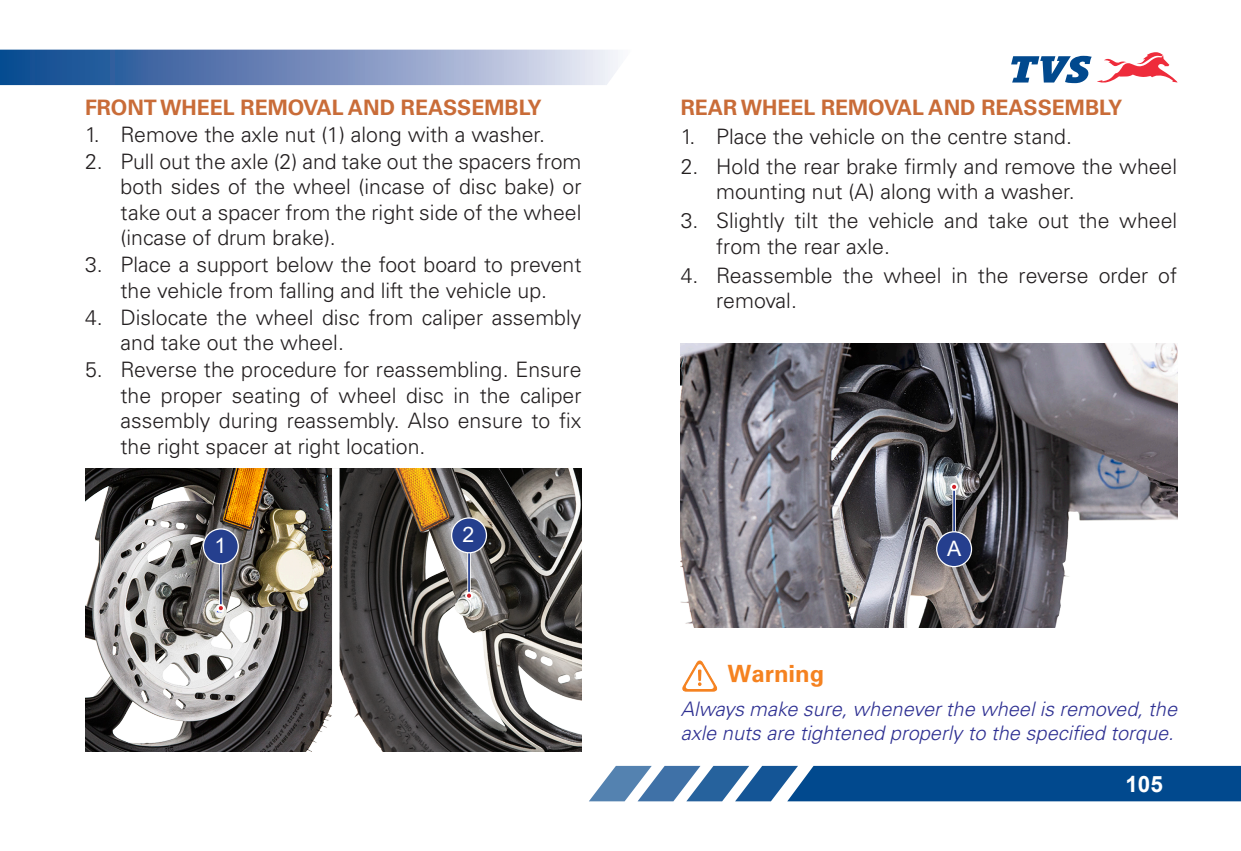
<style>
.page{position:relative;width:1241px;height:851px;background:#fff}
.page>*{position:absolute;margin:0;border:0;box-sizing:border-box;transform-origin:0 0}
.t1{font:700 25px "Arial";color:#fff}
.t2{font:300 23.75px "Univers";color:#f58220}
.t3{font:700 22.5px "Arial";color:#fff}
.t4{font:300 21.25px/25.5px "Univers LT Std";color:#231f20}
.Main_Heading{font:700 21.25px "Univers LT Std";color:#c96c38}
.Bullet{font:21.25px "Arial";color:#fff}
.Paragraph_Style_2{font:italic 300 20px/24px "Univers LT Std";color:#2e3092}
</style>
<div class="page">
<svg style="left:1011px;top:52px;width:165px;height:32px"></svg>
<svg style="left:0;top:50px;width:618px;height:35px;background:#7691be"></svg>
<svg style="left:589px;top:765px;width:651px;height:36px;background:#2c67a0"></svg>
<img style="left:85px;top:468px;width:496px;height:283px">
<div style="left:332px;top:468px;width:7px;height:283px;background:#fff"></div>
<hr style="left:219px;top:560px;width:3px;height:47px;background:#fff">
<hr style="left:220px;top:560px;width:2px;height:47px;background:#253f8e">
<hr style="left:467px;top:549px;width:3px;height:45px;background:#fff">
<hr style="left:468px;top:549px;width:2px;height:45px;background:#253f8e">
<div style="left:203px;top:529px;width:35px;height:34px;background:#253f8e;border-radius:50%"></div>
<div style="left:203px;top:528px;width:36px;height:36px;border:1px solid #fff;border-radius:50%"></div>
<div style="left:451px;top:518px;width:35px;height:34px;background:#253f8e;border-radius:50%"></div>
<div style="left:451px;top:517px;width:36px;height:36px;border:1px solid #fff;border-radius:50%"></div>
<div style="left:217px;top:604px;width:8px;height:8px;border:2px solid #fff;border-radius:50%"></div>
<div style="left:465px;top:591px;width:8px;height:8px;border:2px solid #fff;border-radius:50%"></div>
<img style="left:680px;top:344px;width:496px;height:283px">
<hr style="left:952px;top:487px;width:3px;height:46px;background:#fff">
<hr style="left:953px;top:487px;width:1px;height:46px;background:#253f8e">
<div style="left:936px;top:531px;width:35px;height:35px;background:#253f8e;border-radius:50%"></div>
<div style="left:935px;top:531px;width:36px;height:36px;border:1px solid #fff;border-radius:50%"></div>
<div style="left:950px;top:483px;width:7px;height:7px;border:2px solid #fff;border-radius:50%"></div>
<svg style="left:682px;top:660px;width:36px;height:31px"></svg>
<p class="Main_Heading" style="left:85px;top:95px;width:458px">FRONT WHEEL REMOVAL AND REASSEMBLY</p>
<p class="t4" style="left:85px;top:122px;width:461px">1. Remove the axle nut (1) along with a washer.</p>
<p class="t4" style="left:120px;top:149px;width:462px;text-align:justify;text-indent:-35px">2. Pull out the axle (2) and take out the spacers from both sides of the wheel (incase of disc bake) or take out a spacer from the right side of the wheel (incase of drum brake).</p>
<p class="t4" style="left:85px;top:252px;width:498px;text-align:center">3. Place a support below the foot board to prevent the vehicle from falling and lift the vehicle up.</p>
<p class="t4" style="left:120px;top:304px;width:462px;text-indent:-35px">4. Dislocate the wheel disc from caliper assembly and take out the wheel.</p>
<p class="t4" style="left:120px;top:357px;width:462px;text-align:justify;text-indent:-35px">5. Reverse the procedure for reassembling. Ensure the proper seating of wheel disc in the caliper assembly during reassembly. Also ensure to fix the right spacer at right location.</p>
<p class="Bullet" style="left:214px;top:531px;width:13px">1</p>
<p class="Bullet" style="left:462px;top:520px;width:13px">2</p>
<p class="Main_Heading" style="left:680px;top:95px;width:443px">REAR WHEEL REMOVAL AND REASSEMBLY</p>
<p class="t4" style="left:680px;top:124px;width:392px">1. Place the vehicle on the centre stand.</p>
<p class="t4" style="left:716px;top:153px;width:462px;text-indent:-35px">2. Hold the rear brake firmly and remove the wheel mounting nut (A) along with a washer.</p>
<p class="t4" style="left:716px;top:208px;width:462px;text-indent:-35px">3. Slightly tilt the vehicle and take out the wheel from the rear axle.</p>
<p class="t4" style="left:716px;top:262px;width:462px;text-indent:-35px">4. Reassemble the wheel in the reverse order of removal.</p>
<p class="t2" style="left:727px;top:665px;width:98px">Warning</p>
<p class="Bullet" style="left:947px;top:534px;width:16px">A</p>
<p class="Paragraph_Style_2" style="left:680px;top:697px;width:498px">Always make sure, whenever the wheel is removed, the axle nuts are tightened properly to the specified torque.</p>
<p class="t1" style="left:1135px;top:765px;width:43px">105</p>
<p class="t3" style="left:1125px;top:768px;width:39px">105</p>
</div>
